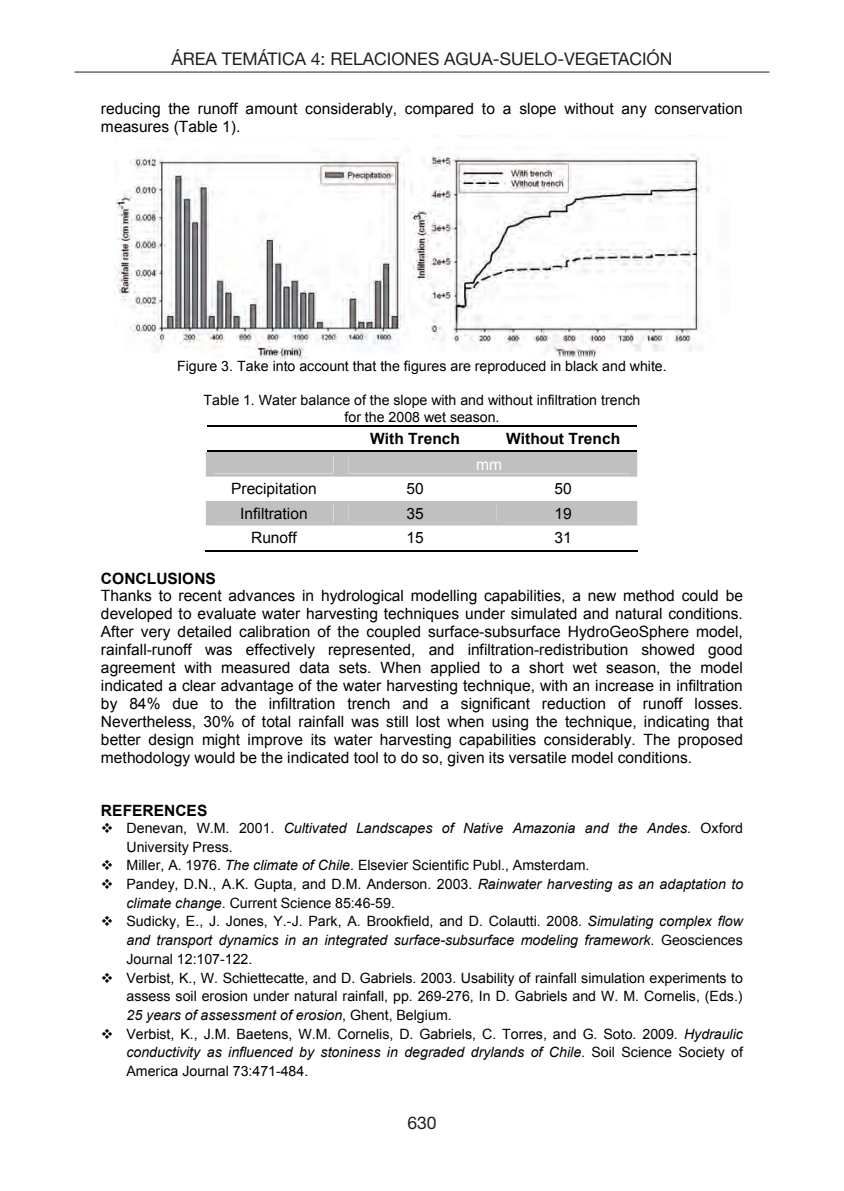
<style>
.page{position:relative;width:844px;height:1191px;background:#fff}
.page>*{position:absolute;margin:0;border:0;box-sizing:border-box;transform-origin:0 0}
.t1{font:17.5px "Helvetica Neue LT Std";color:#231f20}
.t2{font:15.58px/17.8px "Arial";color:#000}
.t3{font:700 15.58px "Arial";color:#000}
.t4{font:15.58px "Arial";color:#fff}
.t5{font:14.17px/18.7px "Arial";color:#000;text-align:center}
.s1{font-weight:700}
.s2{font-style:italic}
</style>
<div class="page">
<img style="left:115px;top:156px;width:296px;height:202px">
<img style="left:411px;top:153px;width:299px;height:205px">
<hr style="left:207px;top:425px;width:429px;height:1px;background:#000">
<svg style="left:206px;top:452px;width:431px;height:24px;background:#c2c2c2"></svg>
<div style="left:348px;top:455px;width:281px;height:18px;background:#c0c0c0"></div>
<hr style="left:207px;top:451px;width:133px;height:1px;background:#000">
<hr style="left:207px;top:452px;width:135px;height:1px;background:#c0c0c0">
<hr style="left:340px;top:451px;width:148px;height:1px;background:#000">
<hr style="left:342px;top:452px;width:148px;height:1px;background:#c0c0c0">
<hr style="left:488px;top:451px;width:148px;height:1px;background:#000">
<hr style="left:490px;top:452px;width:146px;height:1px;background:#c0c0c0">
<div style="left:206px;top:501px;width:431px;height:24px;background:#c0c0c0"></div>
<div style="left:496px;top:504px;width:133px;height:18px;background:#c0c0c0"></div>
<hr style="left:206px;top:550px;width:135px;height:1px;background:#000">
<hr style="left:340px;top:550px;width:149px;height:1px;background:#000">
<hr style="left:488px;top:550px;width:149px;height:1px;background:#000">
<hr style="left:74px;top:72px;width:695px;height:1px;background:#231f20">
<p class="t1" style="left:171px;top:48px;width:502px">ÁREA TEMÁTICA 4: RELACIONES AGUA-SUELO-VEGETACIÓN</p>
<p class="t2" style="left:101px;top:100px;width:643px">reducing the runoff amount considerably, compared to a slope without any conservation measures (Table 1).</p>
<p class="t5" style="left:177px;top:357px;width:491px">Figure 3. Take into account that the figures are reproduced in black and white.</p>
<p class="t5" style="left:203px;top:392px;width:438px;line-height:16.4px">Table 1. Water balance of the slope with and without infiltration trench for the 2008 wet season.</p>
<p class="t3" style="left:370px;top:428px;width:91px">With Trench</p>
<p class="t3" style="left:506px;top:428px;width:116px">Without Trench</p>
<p class="t4" style="left:476px;top:454px;width:27px">mm</p>
<p class="t2" style="left:231px;top:480px;width:87px">Precipitation</p>
<p class="t2" style="left:406px;top:480px;width:19px">50</p>
<p class="t2" style="left:554px;top:480px;width:19px">50</p>
<p class="t2" style="left:240px;top:504px;width:69px">Infiltration</p>
<p class="t2" style="left:406px;top:504px;width:19px">35</p>
<p class="t2" style="left:554px;top:504px;width:19px">19</p>
<p class="t2" style="left:251px;top:529px;width:47px">Runoff</p>
<p class="t2" style="left:406px;top:529px;width:19px">15</p>
<p class="t2" style="left:554px;top:529px;width:19px">31</p>
<p class="t2" style="left:101px;top:569px;width:643px"><span class="s1">CONCLUSIONS<br></span>Thanks to recent advances in hydrological modelling capabilities, a new method could be developed to evaluate water harvesting techniques under simulated and natural conditions.<br>After very detailed calibration of the coupled surface-subsurface HydroGeoSphere model, rainfall-runoff was effectively represented, and infiltration-redistribution showed good agreement with measured data sets. When applied to a short wet season, the model indicated a clear advantage of the water harvesting technique, with an increase in infiltration by 84% due to the infiltration trench and a significant reduction of runoff losses.<br>Nevertheless, 30% of total rainfall was still lost when using the technique, indicating that better design might improve its water harvesting capabilities considerably. The proposed methodology would be the indicated tool to do so, given its versatile model conditions.</p>
<p class="t3" style="left:101px;top:800px;width:108px">REFERENCES</p>
<p class="t5" style="left:126px;top:818px;width:618px;text-align:left">Denevan, W.M. 2001. <span class="s2">Cultivated Landscapes of Native Amazonia and the Andes</span>. Oxford University Press.<br>Miller, A. 1976. <span class="s2">The climate of Chile</span>. Elsevier Scientific Publ., Amsterdam.<br>Pandey, D.N., A.K. Gupta, and D.M. Anderson. 2003. <span class="s2">Rainwater harvesting as an adaptation to climate change</span>. Current Science 85:46-59.<br>Sudicky, E., J. Jones, Y.-J. Park, A. Brookfield, and D. Colautti. 2008. <span class="s2">Simulating complex flow and transport dynamics in an integrated surface-subsurface modeling framework</span>. Geosciences Journal 12:107-122.<br>Verbist, K., W. Schiettecatte, and D. Gabriels. 2003. Usability of rainfall simulation experiments to assess soil erosion under natural rainfall, pp. 269-276, In D. Gabriels and W. M. Cornelis, (Eds.)<br><span class="s2">25 years of assessment of erosion</span>, Ghent, Belgium.<br>Verbist, K., J.M. Baetens, W.M. Cornelis, D. Gabriels, C. Torres, and G. Soto. 2009. <span class="s2">Hydraulic conductivity as influenced by stoniness in degraded drylands of Chile</span>. Soil Science Society of America Journal 73:471-484.</p>
<p class="t1" style="left:407px;top:1112px;width:31px">630</p>
</div>
